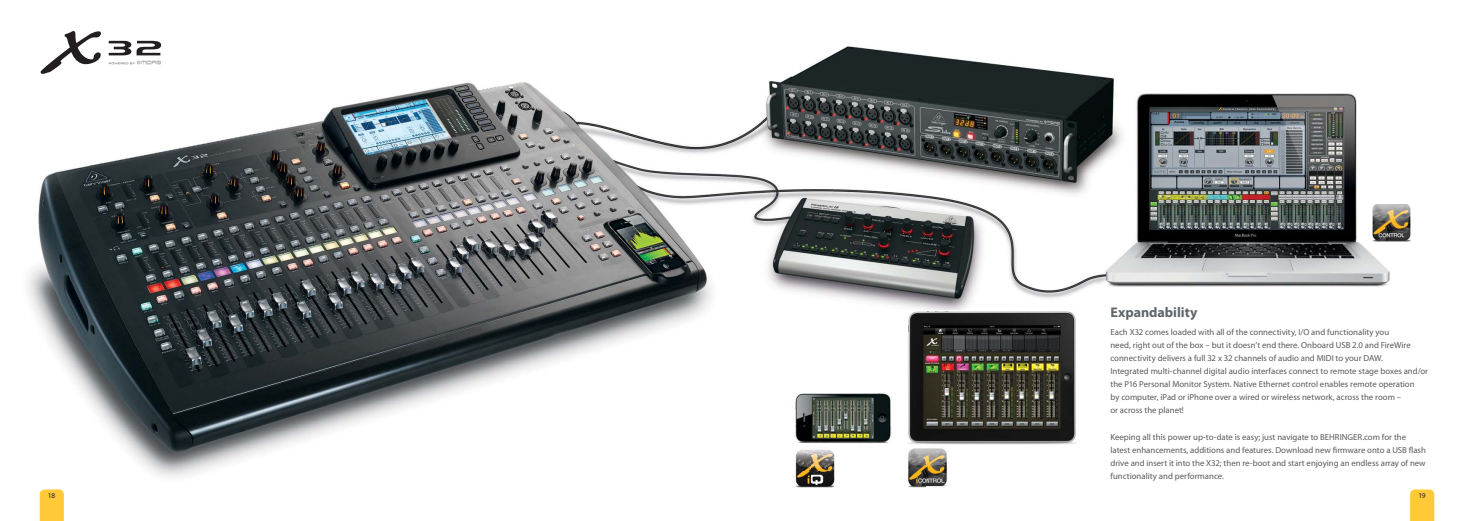
<style>
.page{position:relative;width:1474px;height:521px;background:#fff}
.page>*{position:absolute;margin:0;border:0;box-sizing:border-box;transform-origin:0 0}
.t1{font:700 14px "Myriad Pro";color:#5f6669}
.t2{font:8.75px/13.1px "Myriad Pro";color:#58595b}
.t3{font:7.44px "Myriad Pro";color:#231f20}
</style>
<div class="page">
<img style="left:27px;top:40px;width:1408px;height:481px">
<svg style="left:109px;top:61px;width:52px;height:3px"></svg>
<svg style="left:109px;top:41px;width:52px;height:14px"></svg>
<svg style="left:41px;top:31px;width:61px;height:43px"></svg>
<img style="left:906px;top:310px;width:189px;height:175px">
<img style="left:784px;top:386px;width:116px;height:67px">
<img style="left:788px;top:443px;width:47px;height:46px">
<img style="left:903px;top:446px;width:3px;height:22px">
<img style="left:903px;top:468px;width:24px;height:22px">
<img style="left:927px;top:485px;width:23px;height:5px">
<img style="left:906px;top:446px;width:44px;height:39px">
<svg style="left:1409px;top:489px;width:25px;height:32px"></svg>
<svg style="left:40px;top:489px;width:24px;height:32px"></svg>
<img style="left:1372px;top:204px;width:37px;height:38px">
<h1 class="t1" style="left:1110px;top:307px;width:88px">Expandability</h1>
<p class="t2" style="left:1110px;top:326px;width:319px">Each X32 comes loaded with all of the connectivity, I/O and functionality you<br>need, right out of the box – but it doesn’t end there. Onboard USB 2.0 and FireWire connectivity delivers a full 32 x 32 channels of audio and MIDI to your DAW.<br>Integrated multi-channel digital audio interfaces connect to remote stage boxes and/or the P16 Personal Monitor System. Native Ethernet control enables remote operation<br>by computer, iPad or iPhone over a wired or wireless network, across the room –<br>or across the planet!</p>
<p class="t2" style="left:1110px;top:431px;width:317px">Keeping all this power up-to-date is easy; just navigate to BEHRINGER.com for the latest enhancements, additions and features. Download new firmware onto a USB flash drive and insert it into the X32; then re-boot and start enjoying an endless array of new functionality and performance.</p>
<p class="t3" style="left:48px;top:493px;width:9px">18</p>
<p class="t3" style="left:1418px;top:492px;width:9px">19</p>
</div>
